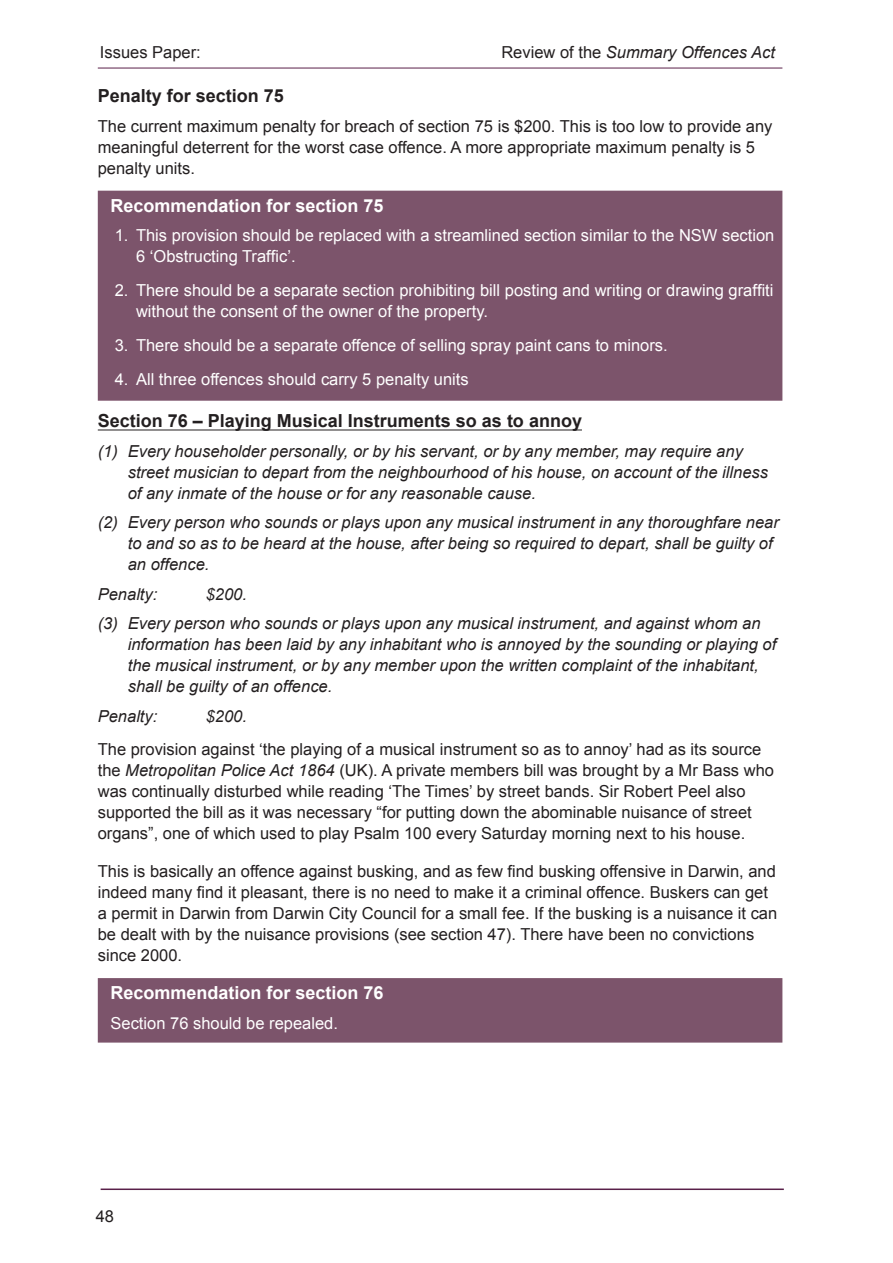
<style>
.page{position:relative;width:893px;height:1263px;background:#fff}
.page>*{position:absolute;margin:0;border:0;box-sizing:border-box;transform-origin:0 0}
.recommendation_base{font:700 18px "Arial";color:#fff}
.Head_2_no_number_und{font:700 18px "Arial";color:#231f20}
.Head_2_no_number{font:700 18px "Arial";color:#231f20}
.Body{font:16.5px/21px "Arial";color:#231f20}
.body_indent{font:italic 16.5px/21px "Arial";color:#231f20}
.body_indent-2{font:16.5px/21px "Arial";color:#fff}
.Body-2{font:italic 16.5px "Arial";color:#231f20}
.recommendations{font:16.5px "Arial";color:#fff}
.s1{font-style:normal}
.s2{font-style:italic}
</style>
<div class="page">
<hr style="left:98px;top:68px;width:684px;height:1px;background:#592049">
<hr style="left:101px;top:1188px;width:683px;height:2px;background:#592049">
<div style="left:98px;top:191px;width:684px;height:210px;background:#7c546b"></div>
<hr style="left:98px;top:430px;width:484px;height:1px;background:#231f20">
<div style="left:98px;top:978px;width:684px;height:64px;background:#7c546b"></div>
<p class="Body" style="left:100px;top:42px;width:102px">Issues Paper:</p>
<p class="body_indent" style="left:501px;top:42px;width:275px"><span class="s1">Review of the</span> Summary Offences Act</p>
<p class="Head_2_no_number" style="left:98px;top:86px;width:188px">Penalty for section 75</p>
<p class="Body" style="left:98px;top:116px;width:676px">The current maximum penalty for breach of section 75 is $200. This is too low to provide any meaningful deterrent for the worst case offence. A more appropriate maximum penalty is 5 penalty units.</p>
<p class="recommendation_base" style="left:111px;top:195px;width:275px">Recommendation for section 75</p>
<p class="body_indent-2" style="left:136px;top:225px;width:640px;text-indent:-21px">1. This provision should be replaced with a streamlined section similar to the NSW section<br>6 ‘Obstructing Traffic’.</p>
<p class="body_indent-2" style="left:136px;top:280px;width:639px;text-indent:-21px">2. There should be a separate section prohibiting bill posting and writing or drawing graffiti without the consent of the owner of the property.</p>
<p class="body_indent-2" style="left:115px;top:335px;width:554px">3. There should be a separate offence of selling spray paint cans to minors.</p>
<p class="body_indent-2" style="left:115px;top:368px;width:355px">4. All three offences should carry 5 penalty units</p>
<p class="Head_2_no_number_und" style="left:98px;top:411px;width:486px">Section 76 – Playing Musical Instruments so as to annoy</p>
<p class="body_indent" style="left:128px;top:440px;width:642px;text-indent:-30px">(1) Every householder personally, or by his servant, or by any member, may require any street musician to depart from the neighbourhood of his house, on account of the illness of any inmate of the house or for any reasonable cause.</p>
<p class="body_indent" style="left:128px;top:512px;width:653px;text-indent:-30px">(2) Every person who sounds or plays upon any musical instrument in any thoroughfare near to and so as to be heard at the house, after being so required to depart, shall be guilty of an offence.</p>
<p class="Body-2" style="left:98px;top:584px;width:61px">Penalty:</p>
<p class="Body-2" style="left:206px;top:584px;width:43px">$200.</p>
<p class="body_indent" style="left:128px;top:613px;width:650px;text-indent:-30px">(3) Every person who sounds or plays upon any musical instrument, and against whom an information has been laid by any inhabitant who is annoyed by the sounding or playing of the musical instrument, or by any member upon the written complaint of the inhabitant, shall be guilty of an offence.</p>
<p class="Body-2" style="left:98px;top:706px;width:61px">Penalty:</p>
<p class="Body-2" style="left:206px;top:706px;width:43px">$200.</p>
<p class="Body" style="left:98px;top:739px;width:678px">The provision against ‘the playing of a musical instrument so as to annoy’ had as its source the <span class="s2">Metropolitan Police Act 1864</span> (UK). A private members bill was brought by a Mr Bass who was continually disturbed while reading ‘The Times’ by street bands. Sir Robert Peel also supported the bill as it was necessary “for putting down the abominable nuisance of street organs”, one of which used to play Psalm 100 every Saturday morning next to his house.</p>
<p class="Body" style="left:98px;top:861px;width:681px">This is basically an offence against busking, and as few find busking offensive in Darwin, and indeed many find it pleasant, there is no need to make it a criminal offence. Buskers can get a permit in Darwin from Darwin City Council for a small fee. If the busking is a nuisance it can be dealt with by the nuisance provisions (see section 47). There have been no convictions since 2000.</p>
<p class="recommendation_base" style="left:111px;top:983px;width:275px">Recommendation for section 76</p>
<p class="recommendations" style="left:111px;top:1014px;width:229px">Section 76 should be repealed.</p>
<p class="Body" style="left:96px;top:1205px;width:20px">48</p>
</div>
